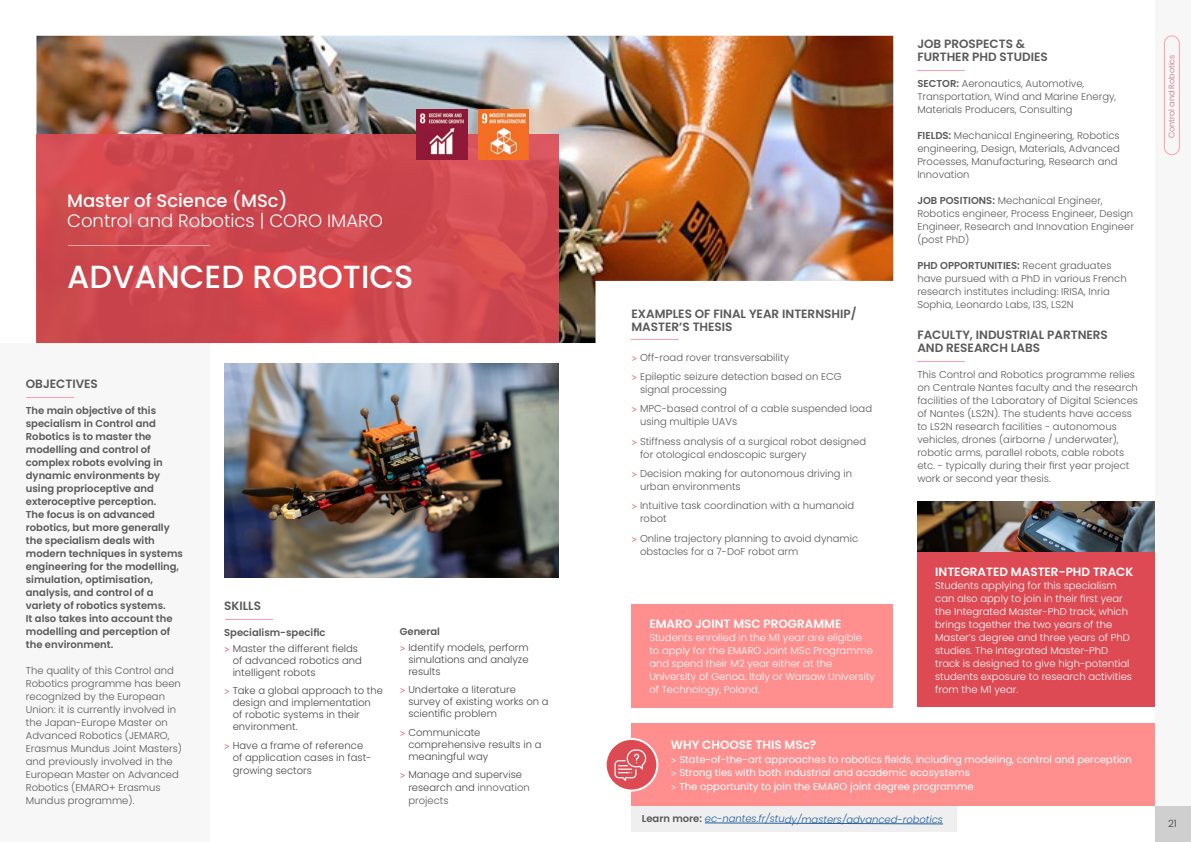
<style>
.page{position:relative;width:1191px;height:842px;background:#fff}
.page>*{position:absolute;margin:0;border:0;box-sizing:border-box;transform-origin:0 0}
.t1{font:500 32px "Poppins";color:#fff}
.t2{font:300 18px "Poppins";color:#fff}
.t3{font:500 18px "Poppins";color:#fff}
.t4{font:600 12px/13px "Poppins";color:#5a5a5a}
.t5{font:600 12px "Poppins";color:#fff}
.t6{font:300 10px/13px "Poppins";color:#5a5a5a}
.t7{font:300 10px/13px "Poppins";color:#fff}
.t8{font:300 10px/12px "Poppins";color:#484848}
.t9{font:600 10px/13px "Poppins";color:#5a5a5a}
.t10{font:300 10px/19.4px "Poppins";color:#595959}
.t11{font:10px/13.8px "Poppins";color:#fff}
.t12{font:italic 300 10px "Poppins";letter-spacing:-.005em;color:#215e9e}
.t13{font:300 10px "Poppins";color:#414042}
.t14{font:300 8px "Poppins";color:#d2677b}
.s1{font-weight:600;color:#5a5a5a}
.s2{font-family:"Titillium Web";font-weight:400;color:#e15f67}
.s3{color:#5a5a5a}
.s4{font-weight:600}
.s5{font-family:"Titillium Web"}
.s6{font-weight:600;font-style:normal;color:#595959}
</style>
<div class="page">
<div style="left:0;top:343px;width:209px;height:499px;background:#f7f7f7"></div>
<img style="left:36px;top:36px;width:857px;height:307px">
<div style="left:1155px;top:806px;width:36px;height:36px;background:#cfcfcf"></div>
<div style="left:1155px;top:0;width:36px;height:806px;background:#f7f7f7"></div>
<img style="left:224px;top:363px;width:334px;height:215px">
<svg style="left:36px;top:134px;width:523px;height:209px;background:#cf494f"></svg>
<hr style="left:68px;top:245px;width:141px;height:1px;background:#ff9dad">
<hr style="left:27px;top:397px;width:47px;height:1px;background:#ff9dad">
<hr style="left:226px;top:619px;width:47px;height:1px;background:#ff9dad">
<div style="left:631px;top:723px;width:524px;height:83px;background:#ff8f8f"></div>
<div style="left:631px;top:604px;width:262px;height:103px;background:#ff8f8f"></div>
<div style="left:917px;top:551px;width:238px;height:156px;background:#de4a53"></div>
<img style="left:917px;top:501px;width:238px;height:50px">
<div style="left:605px;top:739px;width:52px;height:51px;background:#de4a53;border-radius:50%"></div>
<div style="left:604px;top:738px;width:54px;height:53px;border:2px solid #fff;border-radius:50%"></div>
<div style="left:631px;top:806px;width:325px;height:25px;background:#efefef"></div>
<hr style="left:631px;top:339px;width:47px;height:1px;background:#ff9dad">
<hr style="left:917px;top:361px;width:47px;height:1px;background:#ff9dad">
<hr style="left:917px;top:70px;width:47px;height:1px;background:#ff9dad">
<div style="left:1164px;top:36px;width:15px;height:119px;border:1px solid #ff9dad;border-radius:7px"></div>
<svg style="left:704px;top:822px;width:239px;height:2px"></svg>
<img style="left:417px;top:109px;width:50px;height:51px">
<img style="left:478px;top:109px;width:51px;height:51px">
<svg style="left:614px;top:749px;width:33px;height:32px"></svg>
<h2 class="t3" style="left:67px;top:191px;width:222px">Master of Science (MSc)</h2>
<h2 class="t2" style="left:67px;top:211px;width:317px">Control and Robotics | CORO IMARO</h2>
<h1 class="t1" style="left:67px;top:258px;width:348px">ADVANCED ROBOTICS</h1>
<p class="t4" style="left:26px;top:377px;width:74px">OBJECTIVES</p>
<p class="t9" style="left:26px;top:404px;width:159px">The main objective of this specialism in Control and<br>Robotics is to master the modelling and control of complex robots evolving in dynamic environments by using proprioceptive and exteroceptive perception.<br>The focus is on advanced robotics, but more generally the specialism deals with modern techniques in systems engineering for the modelling, simulation, optimisation, analysis, and control of a variety of robotics systems.<br>It also takes into account the modelling and perception of the environment.</p>
<p class="t6" style="left:26px;top:664px;width:158px">The quality of this Control and<br>Robotics programme has been recognized by the European<br>Union: it is currently involved in the Japan-Europe Master on<br>Advanced Robotics (JEMARO,<br>Erasmus Mundus Joint Masters) and previously involved in the<br>European Master on Advanced<br>Robotics (EMARO+ Erasmus<br>Mundus programme).</p>
<p class="t4" style="left:224px;top:600px;width:38px">SKILLS</p>
<p class="t8" style="left:224px;top:625px;width:135px;line-height:15.5px"><span class="s1">Specialism-specific<br></span><span class="s2">&gt;</span> Master the different fields</p>
<p class="t8" style="left:233px;top:654px;width:131px">of advanced robotics and intelligent robots</p>
<p class="t8" style="left:233px;top:685px;width:152px;text-indent:-8px"><span class="s2">&gt;</span> Take a global approach to the design and implementation of robotic systems in their environment.</p>
<p class="t8" style="left:233px;top:739px;width:140px;text-indent:-8px"><span class="s2">&gt;</span> Have a frame of reference of application cases in fast-</p>
<p class="t8" style="left:233px;top:764px;width:81px">growing sectors</p>
<p class="t8" style="left:400px;top:624px;width:130px;line-height:15.5px"><span class="s1">General<br></span><span class="s2">&gt;</span> Identify models, perform</p>
<p class="t8" style="left:408px;top:653px;width:122px">simulations and analyze results</p>
<p class="t8" style="left:408px;top:684px;width:142px;text-indent:-8px"><span class="s2">&gt;</span> Undertake a literature survey of existing works on a scientific problem</p>
<p class="t8" style="left:408px;top:726px;width:135px;text-indent:-8px"><span class="s2">&gt;</span> Communicate comprehensive results in a meaningful way</p>
<p class="t8" style="left:408px;top:768px;width:123px;line-height:13px;text-indent:-8px"><span class="s2">&gt;</span> Manage and supervise research and <span class="s3">innovation projects</span></p>
<p class="t4" style="left:631px;top:307px;width:226px">EXAMPLES OF FINAL YEAR INTERNSHIP/<br>MASTER’S THESIS</p>
<p class="t10" style="left:631px;top:347px;width:212px"><span class="s2">&gt;</span> Off-road rover transversability<br><span class="s2">&gt;</span> Epileptic seizure detection based on ECG</p>
<p class="t10" style="left:631px;top:380px;width:242px;text-indent:8px">signal processing<br><span class="s2">&gt;</span> MPC-based control of a cable suspended load</p>
<p class="t10" style="left:631px;top:412px;width:236px;text-indent:8px">using multiple UAVs<br><span class="s2">&gt;</span> Stiffness analysis of a surgical robot designed</p>
<p class="t10" style="left:631px;top:445px;width:222px;text-indent:8px">for otological endoscopic surgery<br><span class="s2">&gt;</span> Decision making for autonomous driving in</p>
<p class="t10" style="left:631px;top:477px;width:224px;text-indent:8px">urban environments<br><span class="s2">&gt;</span> Intuitive task coordination with a humanoid</p>
<p class="t10" style="left:631px;top:509px;width:228px;text-indent:8px">robot<br><span class="s2">&gt;</span> Online trajectory planning to avoid dynamic</p>
<p class="t10" style="left:640px;top:542px;width:160px">obstacles for a 7-DoF robot arm</p>
<p class="t5" style="left:649px;top:617px;width:193px">EMARO JOINT MSC PROGRAMME</p>
<p class="t7" style="left:649px;top:631px;width:227px">Students enrolled in the M1 year are eligible<br>to apply for the EMARO Joint MSc Programme and spend their M2 year either at the University of Genoa, Italy or Warsaw University of Technology, Poland.</p>
<p class="t4" style="left:917px;top:38px;width:132px">JOB PROSPECTS &amp;<br>FURTHER PHD STUDIES</p>
<p class="t6" style="left:917px;top:77px;width:200px"><span class="s4">SECTOR:</span> Aeronautics, Automotive,<br>Transportation, Wind and Marine Energy,<br>Materials Producers, Consulting</p>
<p class="t6" style="left:917px;top:129px;width:204px"><span class="s4">FIELDS:</span> Mechanical Engineering, Robotics engineering, Design, Materials, Advanced Processes, Manufacturing, Research and Innovation</p>
<p class="t6" style="left:917px;top:194px;width:218px"><span class="s4">JOB POSITIONS:</span> Mechanical Engineer, Robotics engineer, Process Engineer, Design Engineer, Research and Innovation Engineer (post PhD)</p>
<p class="t6" style="left:917px;top:259px;width:211px"><span class="s4">PHD OPPORTUNITIES:</span> Recent graduates have pursued with a PhD in various French research institutes including: IRISA, Inria Sophia, Leonardo Labs, I3S, LS2N</p>
<p class="t4" style="left:917px;top:328px;width:192px">FACULTY, INDUSTRIAL PARTNERS<br>AND RESEARCH LABS</p>
<p class="t6" style="left:917px;top:368px;width:222px">This Control and Robotics programme relies on Centrale Nantes faculty and the research facilities of the Laboratory of Digital Sciences of Nantes (LS2N). The students have access to LS2N research facilities - autonomous vehicles, drones (airborne / underwater), robotic arms, parallel robots, cable robots etc. - typically during their first year project work or second year thesis.</p>
<p class="t5" style="left:935px;top:565px;width:200px">INTEGRATED MASTER-PHD TRACK</p>
<p class="t7" style="left:935px;top:579px;width:198px">Students applying for this specialism can also apply to join in their first year the Integrated Master-PhD track, which brings together the two years of the Master’s degree and three years of PhD studies. The Integrated Master-PhD track is designed to give high-potential students exposure to research activities from the M1 year.</p>
<p class="t5" style="left:671px;top:738px;width:147px">WHY CHOOSE THIS MSc?</p>
<p class="t11" style="left:671px;top:752px;width:462px"><span class="s5">&gt;</span> State-of-the-art approaches to robotics fields, including modeling, control and perception <span class="s5">&gt;</span> Strong ties with both industrial and academic ecosystems<br><span class="s5">&gt;</span> The opportunity to join the EMARO joint degree programme</p>
<p class="t12" style="left:642px;top:813px;width:303px"><span class="s6">Learn more:</span> ec-nantes.fr/study/masters/advanced-robotics</p>
<p class="t14" style="left:1167px;top:138px;width:85px;rotate:-90deg">Control and Robotics</p>
<p class="t13" style="left:1168px;top:817px;width:10px">21</p>
</div>
